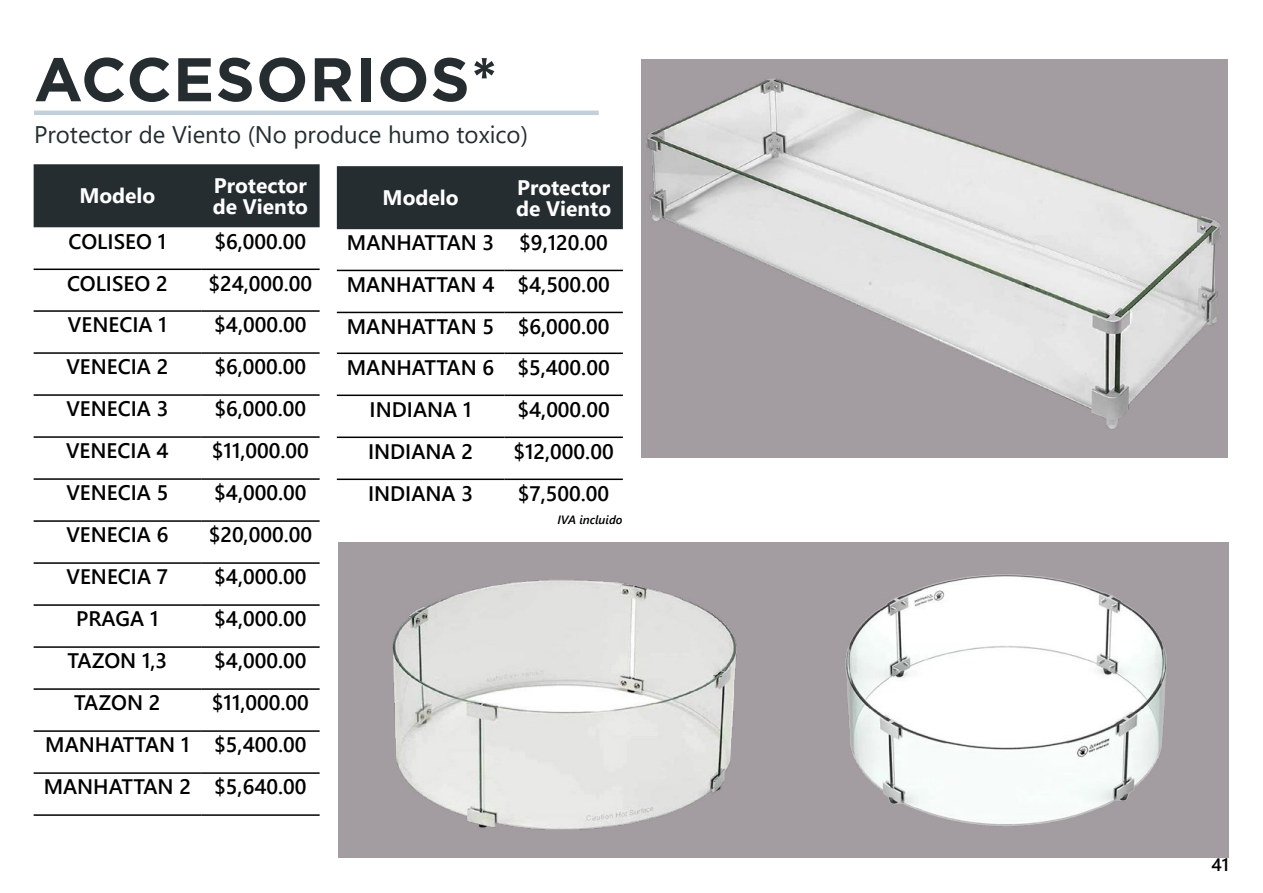
<style>
.page{position:relative;width:1263px;height:893px;background:#fff}
.page>*{position:absolute;margin:0;border:0;box-sizing:border-box;transform-origin:0 0}
.t1{font:700 61.5px "Gotham";letter-spacing:.02em;color:#252d30}
.t2{font:24px "Segoe UI";color:#252d30}
.t3{font:600 21px/42px "Segoe UI";color:#000;text-align:justify}
.t4{font:700 21px/21px "Segoe UI";color:#fff}
.t5{font:600 18px "Segoe UI";color:#000}
.t6{font:italic 600 12px "Segoe UI";color:#000}
</style>
<div class="page">
<div style="left:641px;top:59px;width:587px;height:399px;background:#a39da2"></div>
<div style="left:338px;top:542px;width:890px;height:315px;background:#a39da2"></div>
<hr style="left:34px;top:111px;width:565px;height:4px;background:#c4d0d9">
<div style="left:34px;top:164px;width:286px;height:63px;background:#252d30"></div>
<hr style="left:34px;top:269px;width:167px;height:1px;background:#000">
<hr style="left:201px;top:269px;width:119px;height:1px;background:#000">
<hr style="left:34px;top:310px;width:167px;height:2px;background:#000">
<hr style="left:201px;top:310px;width:119px;height:2px;background:#000">
<hr style="left:34px;top:352px;width:167px;height:2px;background:#000">
<hr style="left:201px;top:352px;width:119px;height:2px;background:#000">
<hr style="left:34px;top:394px;width:167px;height:2px;background:#000">
<hr style="left:201px;top:394px;width:119px;height:2px;background:#000">
<hr style="left:34px;top:436px;width:167px;height:2px;background:#000">
<hr style="left:201px;top:436px;width:119px;height:2px;background:#000">
<hr style="left:34px;top:478px;width:167px;height:2px;background:#000">
<hr style="left:201px;top:478px;width:119px;height:2px;background:#000">
<hr style="left:34px;top:520px;width:167px;height:2px;background:#000">
<hr style="left:201px;top:520px;width:119px;height:2px;background:#000">
<hr style="left:34px;top:562px;width:167px;height:2px;background:#000">
<hr style="left:201px;top:562px;width:119px;height:2px;background:#000">
<hr style="left:34px;top:604px;width:167px;height:2px;background:#000">
<hr style="left:201px;top:604px;width:119px;height:2px;background:#000">
<hr style="left:34px;top:646px;width:167px;height:2px;background:#000">
<hr style="left:201px;top:646px;width:119px;height:2px;background:#000">
<hr style="left:34px;top:688px;width:167px;height:2px;background:#000">
<hr style="left:201px;top:688px;width:119px;height:2px;background:#000">
<hr style="left:34px;top:730px;width:167px;height:2px;background:#000">
<hr style="left:201px;top:730px;width:119px;height:2px;background:#000">
<hr style="left:34px;top:772px;width:167px;height:2px;background:#000">
<hr style="left:201px;top:772px;width:119px;height:2px;background:#000">
<hr style="left:34px;top:814px;width:167px;height:2px;background:#000">
<hr style="left:201px;top:814px;width:119px;height:2px;background:#000">
<img style="left:646px;top:78px;width:575px;height:351px">
<img style="left:392px;top:580px;width:345px;height:250px">
<img style="left:845px;top:574px;width:322px;height:252px">
<div style="left:337px;top:166px;width:286px;height:63px;background:#252d30"></div>
<hr style="left:337px;top:270px;width:167px;height:1px;background:#000">
<hr style="left:504px;top:270px;width:119px;height:1px;background:#000">
<hr style="left:337px;top:312px;width:167px;height:1px;background:#000">
<hr style="left:504px;top:312px;width:119px;height:1px;background:#000">
<hr style="left:337px;top:353px;width:167px;height:1px;background:#000">
<hr style="left:504px;top:353px;width:119px;height:1px;background:#000">
<hr style="left:337px;top:395px;width:167px;height:1px;background:#000">
<hr style="left:504px;top:395px;width:119px;height:1px;background:#000">
<hr style="left:337px;top:437px;width:167px;height:1px;background:#000">
<hr style="left:504px;top:437px;width:119px;height:1px;background:#000">
<hr style="left:337px;top:479px;width:167px;height:1px;background:#000">
<hr style="left:504px;top:479px;width:119px;height:1px;background:#000">
<h1 class="t1" style="left:34px;top:44px;width:465px">ACCESORIOS*</h1>
<p class="t2" style="left:34px;top:112px;width:495px">Protector de Viento (No produce humo toxico)</p>
<p class="t4" style="left:79px;top:184px;width:78px">Modelo</p>
<p class="t4" style="left:213px;top:173px;width:97px">Protector de Viento</p>
<p class="t3" style="left:69px;top:218px;width:99px">COLISEO 1</p>
<p class="t3" style="left:214px;top:218px;width:93px">$6,000.00</p>
<p class="t3" style="left:67px;top:260px;width:102px">COLISEO 2</p>
<p class="t3" style="left:208px;top:260px;width:105px">$24,000.00</p>
<p class="t3" style="left:68px;top:302px;width:100px">VENECIA 1</p>
<p class="t3" style="left:214px;top:302px;width:94px">$4,000.00</p>
<p class="t3" style="left:66px;top:344px;width:104px">VENECIA 2</p>
<p class="t3" style="left:214px;top:344px;width:93px">$6,000.00</p>
<p class="t3" style="left:66px;top:386px;width:104px">VENECIA 3</p>
<p class="t3" style="left:214px;top:386px;width:93px">$6,000.00</p>
<p class="t3" style="left:66px;top:428px;width:104px">VENECIA 4</p>
<p class="t3" style="left:212px;top:428px;width:98px">$11,000.00</p>
<p class="t3" style="left:66px;top:470px;width:104px">VENECIA 5</p>
<p class="t3" style="left:214px;top:470px;width:94px">$4,000.00</p>
<p class="t3" style="left:66px;top:512px;width:104px">VENECIA 6</p>
<p class="t3" style="left:209px;top:512px;width:105px">$20,000.00</p>
<p class="t3" style="left:67px;top:554px;width:103px">VENECIA 7</p>
<p class="t3" style="left:214px;top:554px;width:94px">$4,000.00</p>
<p class="t3" style="left:76px;top:596px;width:84px">PRAGA 1</p>
<p class="t3" style="left:214px;top:596px;width:94px">$4,000.00</p>
<p class="t3" style="left:67px;top:638px;width:101px">TAZON 1,3</p>
<p class="t3" style="left:214px;top:638px;width:94px">$4,000.00</p>
<p class="t3" style="left:74px;top:680px;width:88px">TAZON 2</p>
<p class="t3" style="left:44px;top:680px;width:267px;text-indent:168px">$11,000.00<br>MANHATTAN 1 $5,400.00<br>MANHATTAN 2 $5,640.00</p>
<p class="t4" style="left:383px;top:186px;width:78px">Modelo</p>
<p class="t4" style="left:516px;top:175px;width:97px">Protector de Viento</p>
<p class="t3" style="left:347px;top:220px;width:262px">MANHATTAN 3 $9,120.00</p>
<p class="t3" style="left:347px;top:262px;width:264px">MANHATTAN 4 $4,500.00</p>
<p class="t3" style="left:347px;top:304px;width:264px">MANHATTAN 5 $6,000.00</p>
<p class="t3" style="left:347px;top:344px;width:264px">MANHATTAN 6 $5,400.00</p>
<p class="t3" style="left:370px;top:386px;width:103px">INDIANA 1</p>
<p class="t3" style="left:517px;top:386px;width:94px">$4,000.00</p>
<p class="t3" style="left:368px;top:428px;width:107px">INDIANA 2</p>
<p class="t3" style="left:513px;top:428px;width:102px">$12,000.00</p>
<p class="t3" style="left:368px;top:470px;width:107px">INDIANA 3</p>
<p class="t3" style="left:518px;top:470px;width:93px">$7,500.00</p>
<p class="t6" style="left:557px;top:508px;width:67px">IVA incluido</p>
<p class="t5" style="left:1211px;top:847px;width:19px">41</p>
</div>
